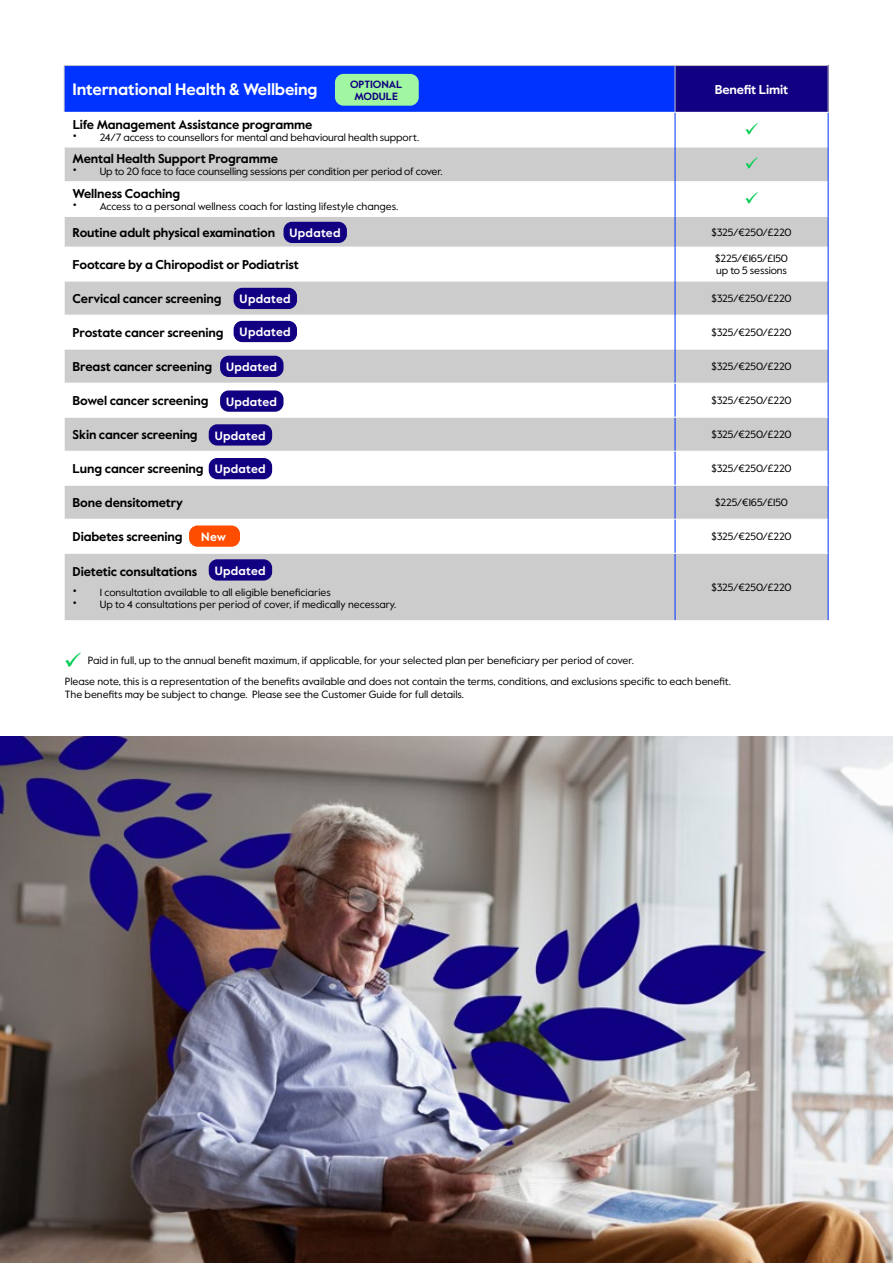
<style>
.page{position:relative;width:893px;height:1263px;background:#fff}
.page>*{position:absolute;margin:0;border:0;box-sizing:border-box;transform-origin:0 0}
.t1{font:700 16.5px "Value Sans Pro";letter-spacing:-.01em;color:#fff}
.t2{font:700 12.75px "Value Sans Pro";letter-spacing:-.01em;color:#000}
.t3{font:700 12.75px "Value Sans Pro";letter-spacing:-.01em;color:#fff}
.t4{font:700 12px "Value Sans Pro";letter-spacing:.02em;color:#fff}
.t5{font:10.5px/12.6px "Value Sans Pro";color:#000}
.t6{font:700 10.5px/12px "Value Sans Pro";color:#110081;text-align:center}
.s1{font-size:16.5px}
</style>
<div class="page">
<div style="left:64px;top:66px;width:611px;height:46px;background:#03f"></div>
<div style="left:675px;top:66px;width:153px;height:46px;background:#110081"></div>
<svg style="left:65px;top:148px;width:763px;height:472px;fill:#ccc"></svg>
<svg style="left:65px;top:384px;width:610px;height:169px"></svg>
<hr style="left:64px;top:66px;width:1px;height:46px;background:#cac8c8">
<hr style="left:675px;top:66px;width:1px;height:46px;background:#cac8c8">
<hr style="left:64px;top:65px;width:611px;height:1px;background:#cac8c8">
<hr style="left:675px;top:65px;width:153px;height:1px;background:#cac8c8">
<hr style="left:828px;top:66px;width:1px;height:46px;background:#cac8c8">
<hr style="left:64px;top:181px;width:611px;height:1px;background:#fff">
<hr style="left:675px;top:181px;width:153px;height:1px;background:#fff">
<hr style="left:64px;top:216px;width:611px;height:1px;background:#fff">
<hr style="left:675px;top:216px;width:153px;height:1px;background:#fff">
<hr style="left:64px;top:247px;width:611px;height:1px;background:#fff">
<hr style="left:675px;top:247px;width:153px;height:1px;background:#fff">
<hr style="left:64px;top:281px;width:611px;height:1px;background:#fff">
<hr style="left:675px;top:281px;width:153px;height:1px;background:#fff">
<hr style="left:64px;top:315px;width:611px;height:1px;background:#fff">
<hr style="left:675px;top:315px;width:153px;height:1px;background:#fff">
<hr style="left:64px;top:349px;width:611px;height:1px;background:#fff">
<hr style="left:675px;top:349px;width:153px;height:1px;background:#fff">
<hr style="left:675px;top:113px;width:1px;height:34px;background:#03f">
<hr style="left:828px;top:113px;width:1px;height:34px;background:#03f">
<hr style="left:675px;top:147px;width:1px;height:35px;background:#03f">
<hr style="left:828px;top:147px;width:1px;height:35px;background:#03f">
<hr style="left:675px;top:182px;width:1px;height:34px;background:#03f">
<hr style="left:828px;top:182px;width:1px;height:34px;background:#03f">
<hr style="left:675px;top:216px;width:1px;height:31px;background:#03f">
<hr style="left:828px;top:216px;width:1px;height:31px;background:#03f">
<hr style="left:675px;top:247px;width:1px;height:34px;background:#03f">
<hr style="left:828px;top:247px;width:1px;height:34px;background:#03f">
<hr style="left:675px;top:281px;width:1px;height:34px;background:#03f">
<hr style="left:828px;top:281px;width:1px;height:34px;background:#03f">
<hr style="left:675px;top:315px;width:1px;height:34px;background:#03f">
<hr style="left:828px;top:315px;width:1px;height:34px;background:#03f">
<hr style="left:675px;top:349px;width:1px;height:34px;background:#03f">
<hr style="left:828px;top:349px;width:1px;height:34px;background:#03f">
<hr style="left:675px;top:417px;width:1px;height:34px;background:#03f">
<hr style="left:828px;top:417px;width:1px;height:34px;background:#03f">
<hr style="left:675px;top:486px;width:1px;height:33px;background:#03f">
<hr style="left:828px;top:485px;width:1px;height:34px;background:#03f">
<hr style="left:675px;top:554px;width:1px;height:66px;background:#03f">
<hr style="left:828px;top:553px;width:1px;height:67px;background:#03f">
<hr style="left:64px;top:383px;width:611px;height:1px;background:#fff">
<hr style="left:64px;top:417px;width:611px;height:1px;background:#fff">
<hr style="left:64px;top:451px;width:611px;height:1px;background:#fff">
<hr style="left:64px;top:485px;width:611px;height:1px;background:#fff">
<hr style="left:675px;top:383px;width:1px;height:34px;background:#03f">
<hr style="left:675px;top:383px;width:153px;height:1px;background:#fff">
<hr style="left:828px;top:383px;width:1px;height:34px;background:#03f">
<hr style="left:675px;top:417px;width:153px;height:1px;background:#fff">
<hr style="left:675px;top:452px;width:1px;height:33px;background:#03f">
<hr style="left:675px;top:451px;width:153px;height:1px;background:#fff">
<hr style="left:828px;top:451px;width:1px;height:34px;background:#03f">
<hr style="left:675px;top:485px;width:153px;height:1px;background:#fff">
<hr style="left:64px;top:519px;width:611px;height:1px;background:#fff">
<hr style="left:64px;top:553px;width:611px;height:1px;background:#fff">
<hr style="left:675px;top:520px;width:1px;height:33px;background:#03f">
<hr style="left:675px;top:519px;width:153px;height:1px;background:#fff">
<hr style="left:828px;top:519px;width:1px;height:34px;background:#03f">
<hr style="left:675px;top:553px;width:153px;height:1px;background:#fff">
<img style="left:0;top:736px;width:893px;height:527px">
<div style="left:335px;top:74px;width:84px;height:32px;background:#a1f7a1;border-radius:9px"></div>
<div style="left:284px;top:222px;width:63px;height:21px;background:#110081;border-radius:9px"></div>
<div style="left:234px;top:288px;width:63px;height:21px;background:#110081;border-radius:9px"></div>
<div style="left:234px;top:321px;width:63px;height:21px;background:#110081;border-radius:9px"></div>
<div style="left:220px;top:356px;width:63px;height:21px;background:#110081;border-radius:9px"></div>
<div style="left:220px;top:390px;width:63px;height:22px;background:#110081;border-radius:9px"></div>
<div style="left:209px;top:424px;width:63px;height:21px;background:#110081;border-radius:9px"></div>
<div style="left:209px;top:458px;width:63px;height:21px;background:#110081;border-radius:9px"></div>
<div style="left:209px;top:559px;width:63px;height:21px;background:#110081;border-radius:9px"></div>
<div style="left:189px;top:525px;width:51px;height:22px;background:#ff4d00;border-radius:9px"></div>
<svg style="left:746px;top:157px;width:12px;height:12px"></svg>
<svg style="left:746px;top:192px;width:12px;height:12px"></svg>
<p class="t6" style="left:350px;top:79px;width:54px">OPTIONAL<br>MODULE</p>
<h1 class="t1" style="left:73px;top:80px;width:247px">International Health &amp; Wellbeing</h1>
<p class="t3" style="left:715px;top:82px;width:75px">Benefit Limit</p>
<p class="t2" style="left:73px;top:116px;width:241px">Life Management Assistance programme</p>
<p class="t5" style="left:73px;top:131px;width:348px"><span class="s1">•</span> 24/7 access to counsellors for mental and behavioural health support.</p>
<p class="t2" style="left:73px;top:151px;width:207px">Mental Health Support Programme</p>
<p class="t5" style="left:73px;top:166px;width:372px"><span class="s1">•</span> Up to 20 face to face counselling sessions per condition per period of cover.</p>
<p class="t2" style="left:73px;top:186px;width:109px">Wellness Coaching</p>
<p class="t5" style="left:73px;top:200px;width:327px"><span class="s1">•</span> Access to a personal wellness coach for lasting lifestyle changes.</p>
<p class="t2" style="left:73px;top:225px;width:204px">Routine adult physical examination</p>
<p class="t5" style="left:711px;top:226px;width:82px">$325/€250/£220</p>
<p class="t2" style="left:73px;top:257px;width:228px">Footcare by a Chiropodist or Podiatrist</p>
<p class="t5" style="left:715px;top:252px;width:74px">$225/€165/£150 up to 5 sessions</p>
<p class="t2" style="left:73px;top:291px;width:150px">Cervical cancer screening</p>
<p class="t5" style="left:711px;top:292px;width:82px">$325/€250/£220</p>
<p class="t2" style="left:73px;top:325px;width:152px">Prostate cancer screening</p>
<p class="t5" style="left:711px;top:326px;width:82px">$325/€250/£220</p>
<p class="t2" style="left:73px;top:359px;width:141px">Breast cancer screening</p>
<p class="t5" style="left:711px;top:360px;width:82px">$325/€250/£220</p>
<p class="t2" style="left:73px;top:393px;width:137px">Bowel cancer screening</p>
<p class="t5" style="left:711px;top:394px;width:82px">$325/€250/£220</p>
<p class="t2" style="left:73px;top:427px;width:127px">Skin cancer screening</p>
<p class="t5" style="left:711px;top:428px;width:82px">$325/€250/£220</p>
<p class="t2" style="left:73px;top:461px;width:132px">Lung cancer screening</p>
<p class="t5" style="left:711px;top:462px;width:82px">$325/€250/£220</p>
<p class="t2" style="left:73px;top:495px;width:112px">Bone densitometry</p>
<p class="t5" style="left:715px;top:496px;width:74px">$225/€165/£150</p>
<p class="t2" style="left:73px;top:529px;width:111px">Diabetes screening</p>
<p class="t5" style="left:711px;top:530px;width:82px">$325/€250/£220</p>
<p class="t2" style="left:73px;top:563px;width:126px">Dietetic consultations</p>
<p class="t5" style="left:73px;top:586px;width:260px"><span class="s1">•</span> 1 consultation available to all eligible beneficiaries</p>
<p class="t5" style="left:73px;top:598px;width:325px"><span class="s1">•</span> Up to 4 consultations per period of cover, if medically necessary.</p>
<p class="t4" style="left:290px;top:226px;width:52px">Updated</p>
<p class="t4" style="left:240px;top:292px;width:52px">Updated</p>
<p class="t4" style="left:240px;top:325px;width:52px">Updated</p>
<p class="t4" style="left:226px;top:360px;width:52px">Updated</p>
<p class="t4" style="left:226px;top:394px;width:52px">Updated</p>
<p class="t4" style="left:215px;top:428px;width:52px">Updated</p>
<p class="t4" style="left:215px;top:462px;width:52px">Updated</p>
<p class="t4" style="left:201px;top:529px;width:26px">New</p>
<p class="t4" style="left:215px;top:563px;width:52px">Updated</p>
<p class="t5" style="left:711px;top:581px;width:82px">$325/€250/£220</p>
<p class="t5" style="left:65px;top:650px;width:667px;line-height:21.1px;text-indent:23px">Paid in full, up to the annual benefit maximum, if applicable, for your selected plan per beneficiary per period of cover.<br>Please note, this is a representation of the benefits available and does not contain the terms, conditions, and exclusions specific to each benefit.</p>
<p class="t5" style="left:65px;top:688px;width:401px">The benefits may be subject to change. Please see the Customer Guide for full details.</p>
</div>
